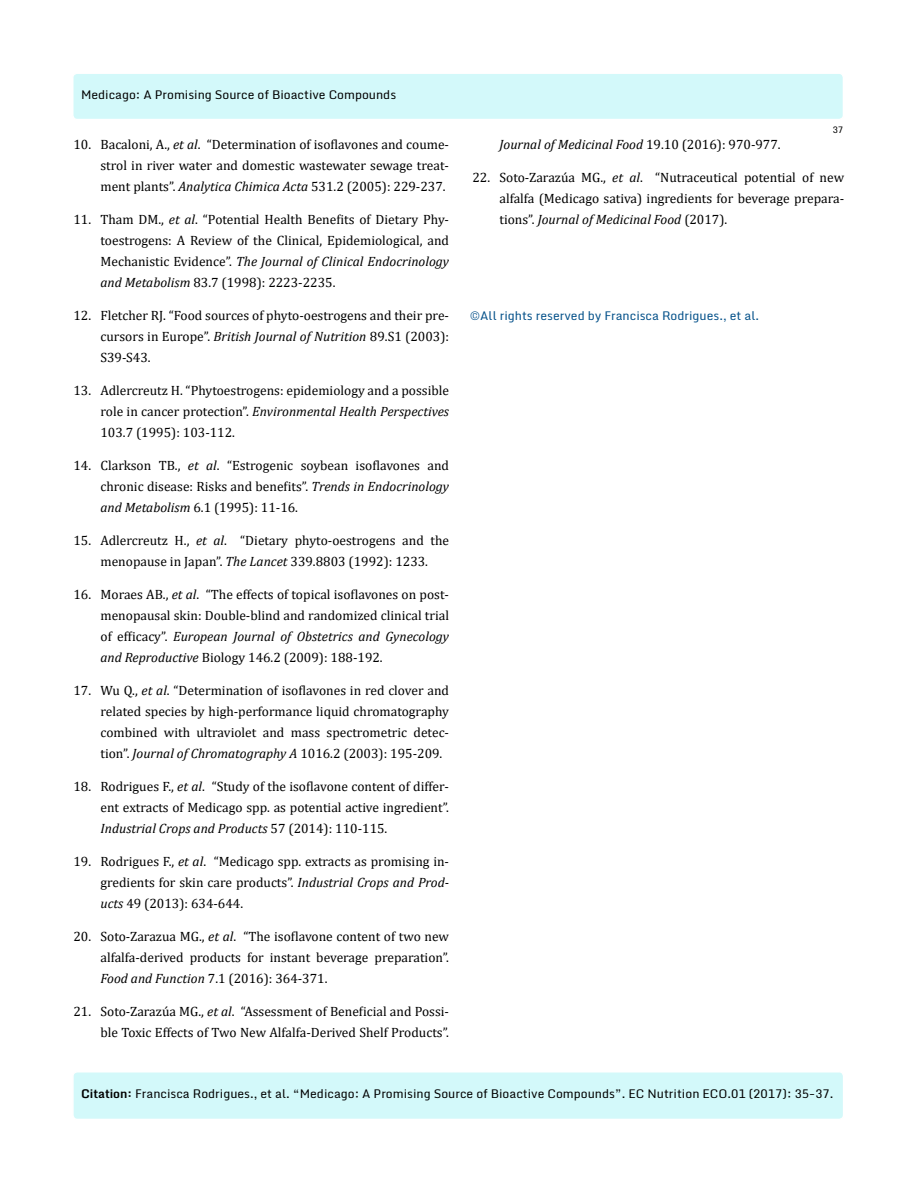
<style>
.page{position:relative;width:918px;height:1188px;background:#fff}
.page>*{position:absolute;margin:0;border:0;box-sizing:border-box;transform-origin:0 0}
.t1{font:13.5px/21px "Cambria";color:#000;text-align:justify}
.t2{font:italic 13.5px "Cambria";color:#000}
.t3{font:12px "Monda";color:#000}
.t4{font:12px "Monda";color:#035089}
.t5{font:9px "Monda";color:#000}
.s1{font-style:italic}
.s2{font-style:normal}
.s3{font-weight:700}
</style>
<div class="page">
<div style="left:73px;top:73px;width:770px;height:47px;background:#d3f9fa;border-radius:4px"></div>
<div style="left:72px;top:72px;width:772px;height:48px;border:2px solid #fff;border-radius:4px"></div>
<div style="left:73px;top:1072px;width:771px;height:47px;background:#d3f9fa;border-radius:4px"></div>
<div style="left:72px;top:1071px;width:772px;height:49px;border:2px solid #fff;border-radius:4px"></div>
<p class="t3" style="left:81px;top:87px;width:317px">Medicago: A Promising Source of Bioactive Compounds</p>
<p class="t1" style="left:100px;top:134px;width:350px;text-indent:-27px">10. Bacaloni, A., <span class="s1">et al</span>. “Determination of isoflavones and coume&shy;strol in river water and domestic wastewater sewage treat&shy;ment plants”. <span class="s1">Analytica Chimica Acta</span> 531.2 (2005): 229-237.</p>
<p class="t1" style="left:100px;top:209px;width:350px;text-indent:-27px">11. Tham DM., <span class="s1">et al</span>. “Potential Health Benefits of Dietary Phy&shy;toestrogens: A Review of the Clinical, Epidemiological, and Mechanistic Evidence”. <span class="s1">The Journal of Clinical Endocrinology and Metabolism</span> 83.7 (1998): 2223-2235.</p>
<p class="t1" style="left:100px;top:305px;width:350px;text-indent:-27px">12. Fletcher RJ. “Food sources of phyto-oestrogens and their pre&shy;cursors in Europe”. <span class="s1">British Journal of Nutrition</span> 89.S1 (2003):<br>S39-S43.</p>
<p class="t1" style="left:100px;top:380px;width:350px;text-indent:-27px">13. Adlercreutz H. “Phytoestrogens: epidemiology and a possible role in cancer protection”. <span class="s1">Environmental Health Perspectives </span>103.7 (1995): 103-112.</p>
<p class="t1" style="left:100px;top:455px;width:350px;text-indent:-27px">14. Clarkson TB., <span class="s1">et al</span>. “Estrogenic soybean isoflavones and chronic disease: Risks and benefits”. <span class="s1">Trends in Endocrinology and Metabolism</span> 6.1 (1995): 11-16.</p>
<p class="t1" style="left:73px;top:530px;width:377px;text-align:center">15. Adlercreutz H., <span class="s1">et al</span>. “Dietary phyto-oestrogens and the menopause in Japan”. <span class="s1">The Lancet</span> 339.8803 (1992): 1233.</p>
<p class="t1" style="left:100px;top:584px;width:350px;text-indent:-27px">16. Moraes AB., <span class="s1">et al</span>. “The effects of topical isoflavones on post&shy;menopausal skin: Double-blind and randomized clinical trial of efficacy”. <span class="s1">European Journal of Obstetrics and Gynecology and Reproductive</span> Biology 146.2 (2009): 188-192.</p>
<p class="t1" style="left:100px;top:680px;width:350px;text-indent:-27px">17. Wu Q., <span class="s1">et al</span>. “Determination of isoflavones in red clover and related species by high-performance liquid chromatography combined with ultraviolet and mass spectrometric detec&shy;tion”. <span class="s1">Journal of Chromatography A</span> 1016.2 (2003): 195-209.</p>
<p class="t1" style="left:100px;top:776px;width:350px;text-indent:-27px">18. Rodrigues F., <span class="s1">et al</span>. “Study of the isoflavone content of differ&shy;ent extracts of Medicago spp. as potential active ingredient”.<br><span class="s1">Industrial Crops and Products</span> 57 (2014): 110-115.</p>
<p class="t1" style="left:101px;top:851px;width:350px;text-indent:-27px">19. Rodrigues F., <span class="s1">et al</span>. “Medicago spp. extracts as promising in&shy;gredients for skin care products”. <span class="s1">Industrial Crops and Prod&shy;ucts</span> 49 (2013): 634-644.</p>
<p class="t1" style="left:100px;top:926px;width:350px;text-indent:-27px">20. Soto-Zarazua MG., <span class="s1">et al</span>. “The isoflavone content of two new alfalfa-derived products for instant beverage preparation”.<br><span class="s1">Food and Function</span> 7.1 (2016): 364-371.</p>
<p class="t1" style="left:73px;top:1001px;width:377px;text-align:right">21. Soto-Zarazúa MG., <span class="s1">et al</span>. “Assessment of Beneficial and Possi&shy;ble Toxic Effects of Two New Alfalfa-Derived Shelf Products”.</p>
<p class="t5" style="left:832px;top:124px;width:12px">37</p>
<p class="t2" style="left:500px;top:135px;width:283px">Journal of Medicinal Food <span class="s2">19.10 (2016): 970-977.</span></p>
<p class="t1" style="left:500px;top:167px;width:346px;text-indent:-27px">22. Soto-Zarazúa MG., <span class="s1">et al</span>. “Nutraceutical potential of new alfalfa (Medicago sativa) ingredients for beverage prepara&shy;tions”. <span class="s1">Journal of Medicinal Food</span> (2017).</p>
<p class="t4" style="left:470px;top:308px;width:291px">©All rights reserved by Francisca Rodrigues., et al.</p>
<p class="t3" style="left:81px;top:1086px;width:754px"><span class="s3">Citation:</span> Francisca Rodrigues., et al. “Medicago: A Promising Source of Bioactive Compounds”. EC Nutrition ECO.01 (2017): 35-37.</p>
</div>
